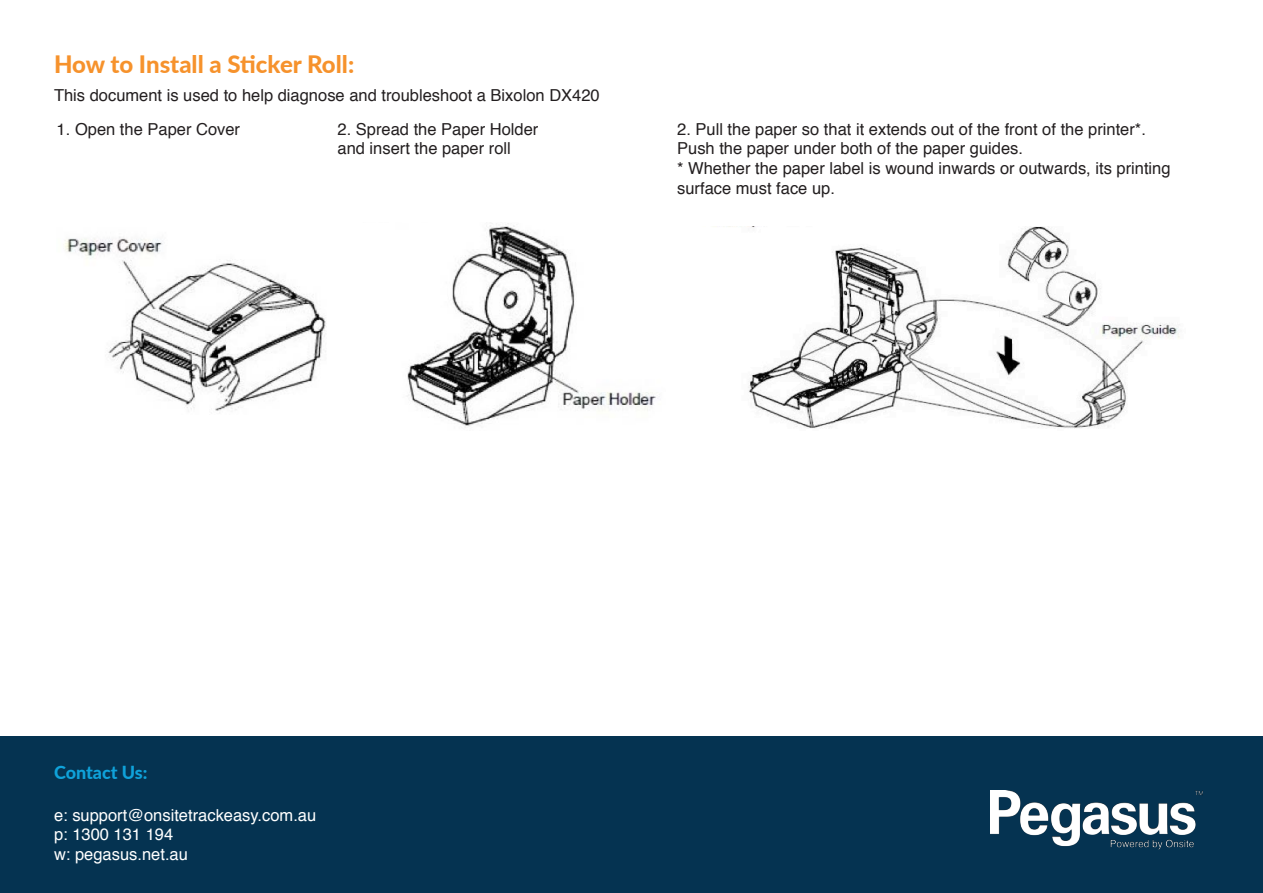
<style>
.page{position:relative;width:1263px;height:893px;background:#fff}
.page>*{position:absolute;margin:0;border:0;box-sizing:border-box;transform-origin:0 0}
.t1{font:800 24px "Lato";color:#f6922c}
.t2{font:800 18px "Lato";color:#0fa2da}
.t3{font:16.5px/19.8px "Helvetica";color:#231f20}
.t4{font:16.5px/19.8px "Helvetica";color:#fff}
</style>
<div class="page">
<img style="left:64px;top:237px;width:262px;height:174px">
<img style="left:407px;top:223px;width:249px;height:203px">
<img style="left:714px;top:226px;width:466px;height:203px">
<div style="left:0;top:736px;width:1263px;height:157px;background:#053351"></div>
<img style="left:991px;top:791px;width:212px;height:59px">
<p class="t1" style="left:54px;top:47px;width:302px">How to Install a Sticker Roll:</p>
<p class="t3" style="left:54px;top:85px;width:547px">This document is used to help diagnose and troubleshoot a Bixolon DX420</p>
<p class="t3" style="left:57px;top:119px;width:185px">1. Open the Paper Cover</p>
<p class="t3" style="left:338px;top:119px;width:202px">2. Spread the Paper Holder and insert the paper roll</p>
<p class="t3" style="left:677px;top:119px;width:470px">2. Pull the paper so that it extends out of the front of the printer*.</p>
<p class="t3" style="left:677px;top:139px;width:347px">Push the paper under both of the paper guides.</p>
<p class="t3" style="left:677px;top:159px;width:495px">* Whether the paper label is wound inwards or outwards, its printing surface must face up.</p>
<p class="t2" style="left:54px;top:759px;width:95px">Contact Us:</p>
<p class="t4" style="left:54px;top:805px;width:264px">e: support@onsitetrackeasy.com.au p: 1300 131 194</p>
<p class="t4" style="left:54px;top:845px;width:135px">w: pegasus.net.au</p>
</div>
